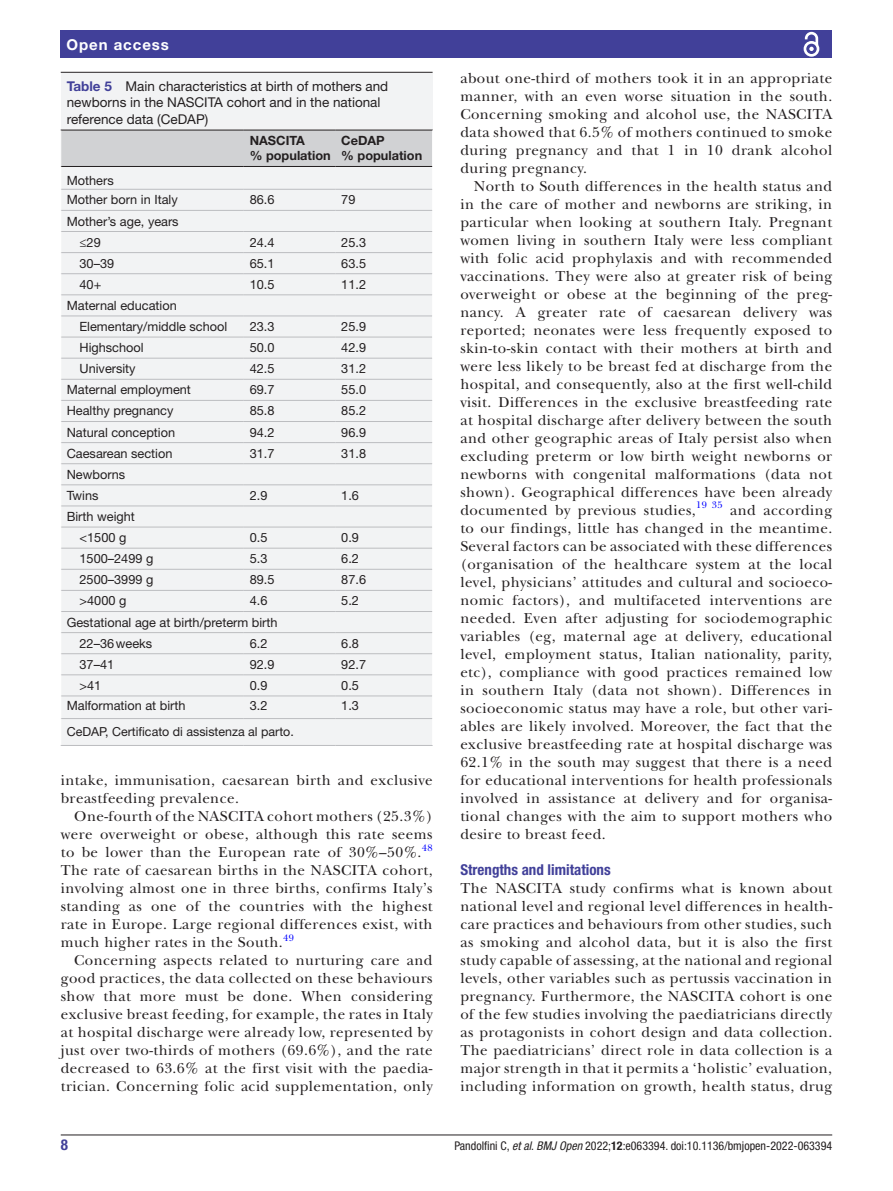
<style>
.page{position:relative;width:893px;height:1191px;background:#fff}
.page>*{position:absolute;margin:0;border:0;box-sizing:border-box;transform-origin:0 0}
.t1{font:15px/18px "New Baskerville";letter-spacing:.03em;color:#231f20;text-align:justify}
.t2{font:700 condensed 15px "Helvetica Neue LT Std";color:#414099}
.t3{font:700 15px "Helvetica Neue LT Std";letter-spacing:.065em;color:#fff}
.t4{font:13.5px/16.5px "Helvetica Neue LT Std";color:#231f20}
.t5{font:12.75px/21.1px "Helvetica Neue LT Std";color:#231f20}
.t6{font:700 12.75px/15.3px "Helvetica Neue LT Std";color:#231f20}
.t7{font:12.45px "Helvetica Neue LT Std";color:#231f20}
.t8{font:condensed 12px "Helvetica Neue LT Std";color:#231f20}
.t9{font:9.9px "New Baskerville";color:#00f}
.s1{font-weight:700;color:#414099}
.s2{font-style:italic}
.s3{font-weight:700}
</style>
<div class="page">
<hr style="left:61px;top:1134px;width:771px;height:1px;background:#231f20">
<div style="left:61px;top:31px;width:771px;height:27px;background:#414099"></div>
<svg style="left:803px;top:31px;width:17px;height:26px"></svg>
<div style="left:61px;top:73px;width:372px;height:672px;background:#f2f3f4"></div>
<hr style="left:61px;top:72px;width:372px;height:1px;background:#231f20">
<hr style="left:61px;top:745px;width:183px;height:1px;background:#bcbdc0">
<hr style="left:244px;top:745px;width:91px;height:1px;background:#bcbdc0">
<hr style="left:335px;top:745px;width:98px;height:1px;background:#bcbdc0">
<svg style="left:60px;top:130px;width:373px;height:615px"></svg>
<p class="t3" style="left:66px;top:35px;width:104px">Open access</p>
<p class="t4" style="left:67px;top:77px;width:323px"><span class="s1">Table 5</span> Main characteristics at birth of mothers and newborns in the NASCITA cohort and in the national reference data (CeDAP)</p>
<p class="t6" style="left:250px;top:133px;width:82px">NASCITA<br>% population</p>
<p class="t6" style="left:341px;top:133px;width:82px">CeDAP<br>% population</p>
<p class="t5" style="left:67px;top:170px;width:112px;line-height:19.6px">Mothers<br>Mother born in Italy</p>
<p class="t5" style="left:250px;top:189px;width:26px">86.6</p>
<p class="t5" style="left:341px;top:189px;width:16px">79</p>
<p class="t5" style="left:79px;top:210px;width:101px;text-indent:-13px">Mother’s age, years ≤29</p>
<p class="t5" style="left:250px;top:231px;width:26px">24.4</p>
<p class="t5" style="left:341px;top:231px;width:26px">25.3</p>
<p class="t5" style="left:79px;top:252px;width:36px">30–39</p>
<p class="t5" style="left:250px;top:252px;width:26px">65.1</p>
<p class="t5" style="left:341px;top:252px;width:26px">63.5</p>
<p class="t5" style="left:79px;top:273px;width:23px">40+</p>
<p class="t5" style="left:250px;top:273px;width:26px">10.5</p>
<p class="t5" style="left:341px;top:273px;width:26px">11.2</p>
<p class="t5" style="left:79px;top:295px;width:149px;text-indent:-13px">Maternal education<br>Elementary/middle school</p>
<p class="t5" style="left:250px;top:316px;width:26px">23.3</p>
<p class="t5" style="left:341px;top:316px;width:26px">25.9</p>
<p class="t5" style="left:79px;top:337px;width:66px">Highschool</p>
<p class="t5" style="left:250px;top:337px;width:26px">50.0</p>
<p class="t5" style="left:341px;top:337px;width:26px">42.9</p>
<p class="t5" style="left:79px;top:358px;width:58px">University</p>
<p class="t5" style="left:250px;top:358px;width:26px">42.5</p>
<p class="t5" style="left:341px;top:358px;width:26px">31.2</p>
<p class="t5" style="left:67px;top:379px;width:126px">Maternal employment</p>
<p class="t5" style="left:250px;top:379px;width:26px">69.7</p>
<p class="t5" style="left:341px;top:379px;width:26px">55.0</p>
<p class="t5" style="left:67px;top:400px;width:108px">Healthy pregnancy</p>
<p class="t5" style="left:250px;top:400px;width:26px">85.8</p>
<p class="t5" style="left:341px;top:400px;width:26px">85.2</p>
<p class="t5" style="left:67px;top:421px;width:110px">Natural conception</p>
<p class="t5" style="left:250px;top:421px;width:26px">94.2</p>
<p class="t5" style="left:341px;top:421px;width:26px">96.9</p>
<p class="t5" style="left:67px;top:442px;width:107px">Caesarean section</p>
<p class="t5" style="left:250px;top:442px;width:26px">31.7</p>
<p class="t5" style="left:341px;top:442px;width:26px">31.8</p>
<p class="t5" style="left:67px;top:463px;width:60px">Newborns<br>Twins</p>
<p class="t5" style="left:250px;top:484px;width:19px">2.9</p>
<p class="t5" style="left:341px;top:484px;width:19px">1.6</p>
<p class="t5" style="left:67px;top:506px;width:70px;text-align:center">Birth weight &lt;1500 g</p>
<p class="t5" style="left:250px;top:527px;width:19px">0.5</p>
<p class="t5" style="left:341px;top:527px;width:19px">0.9</p>
<p class="t5" style="left:79px;top:548px;width:75px">1500–2499 g</p>
<p class="t5" style="left:250px;top:548px;width:19px">5.3</p>
<p class="t5" style="left:341px;top:548px;width:19px">6.2</p>
<p class="t5" style="left:79px;top:569px;width:75px">2500–3999 g</p>
<p class="t5" style="left:250px;top:569px;width:26px">89.5</p>
<p class="t5" style="left:341px;top:569px;width:26px">87.6</p>
<p class="t5" style="left:79px;top:590px;width:48px">&gt;4000 g</p>
<p class="t5" style="left:250px;top:590px;width:19px">4.6</p>
<p class="t5" style="left:341px;top:590px;width:19px">5.2</p>
<p class="t5" style="left:79px;top:611px;width:200px;text-indent:-13px">Gestational age at birth/preterm birth<br>22–36weeks</p>
<p class="t5" style="left:250px;top:632px;width:19px">6.2</p>
<p class="t5" style="left:341px;top:632px;width:19px">6.8</p>
<p class="t5" style="left:79px;top:653px;width:36px">37–41</p>
<p class="t5" style="left:250px;top:653px;width:26px">92.9</p>
<p class="t5" style="left:341px;top:653px;width:26px">92.7</p>
<p class="t5" style="left:79px;top:674px;width:23px">&gt;41</p>
<p class="t5" style="left:250px;top:674px;width:19px">0.9</p>
<p class="t5" style="left:341px;top:674px;width:19px">0.5</p>
<p class="t5" style="left:67px;top:694px;width:120px">Malformation at birth</p>
<p class="t5" style="left:250px;top:694px;width:19px">3.2</p>
<p class="t5" style="left:341px;top:694px;width:19px">1.3</p>
<p class="t7" style="left:67px;top:724px;width:229px">CeDAP, Certificato di assistenza al parto.</p>
<p class="t1" style="left:61px;top:771px;width:373px">intake, immunisation, caesarean birth and exclusive breastfeeding prevalence.</p>
<p class="t1" style="left:61px;top:807px;width:373px;text-indent:14px">One-fourth of the NASCITA cohort mothers (25.3%) were overweight or obese, although this rate seems to be lower than the European rate of 30%–50%.<sup>48<br></sup>The rate of caesarean births in the NASCITA cohort, involving almost one in three births, confirms Italy’s standing as one of the countries with the highest rate in Europe. Large regional differences exist, with much higher rates in the South.</p>
<p class="t9" style="left:283px;top:931px;width:12px">49</p>
<p class="t1" style="left:61px;top:951px;width:373px;text-indent:14px">Concerning aspects related to nurturing care and good practices, the data collected on these behaviours show that more must be done. When considering exclusive breast feeding, for example, the rates in Italy at hospital discharge were already low, represented by just over two-thirds of mothers (69.6%), and the rate decreased to 63.6% at the first visit with the paedia&shy;trician. Concerning folic acid supplementation, only</p>
<p class="t1" style="left:460px;top:69px;width:373px">about one-third of mothers took it in an appropriate manner, with an even worse situation in the south.<br>Concerning smoking and alcohol use, the NASCITA data showed that 6.5% of mothers continued to smoke during pregnancy and that 1 in 10 drank alcohol during pregnancy.</p>
<p class="t1" style="left:460px;top:177px;width:373px;text-indent:14px">North to South differences in the health status and in the care of mother and newborns are striking, in particular when looking at southern Italy. Pregnant women living in southern Italy were less compliant with folic acid prophylaxis and with recommended vaccinations. They were also at greater risk of being overweight or obese at the beginning of the preg&shy;nancy. A greater rate of caesarean delivery was reported; neonates were less frequently exposed to skin-to-skin contact with their mothers at birth and were less likely to be breast fed at discharge from the hospital, and consequently, also at the first well-child visit. Differences in the exclusive breastfeeding rate at hospital discharge after delivery between the south and other geographic areas of Italy persist also when excluding preterm or low birth weight newborns or newborns with congenital malformations (data not shown). Geographical differences have been already documented by previous studies,</p>
<p class="t9" style="left:696px;top:499px;width:28px">19 35</p>
<p class="t1" style="left:460px;top:501px;width:373px;text-indent:270px">and according to our findings, little has changed in the meantime.<br>Several factors can be associated with these differences (organisation of the healthcare system at the local level, physicians’ attitudes and cultural and socioeco&shy;nomic factors), and multifaceted interventions are needed. Even after adjusting for sociodemographic variables (eg, maternal age at delivery, educational level, employment status, Italian nationality, parity, etc), compliance with good practices remained low in southern Italy (data not shown). Differences in socioeconomic status may have a role, but other vari&shy;ables are likely involved. Moreover, the fact that the exclusive breastfeeding rate at hospital discharge was 62.1% in the south may suggest that there is a need for educational interventions for health professionals involved in assistance at delivery and for organisa&shy;tional changes with the aim to support mothers who desire to breast feed.</p>
<p class="t2" style="left:460px;top:861px;width:152px">Strengths and limitations</p>
<p class="t1" style="left:460px;top:879px;width:373px">The NASCITA study confirms what is known about national level and regional level differences in health&shy;care practices and behaviours from other studies, such as smoking and alcohol data, but it is also the first study capable of assessing, at the national and regional levels, other variables such as pertussis vaccination in pregnancy. Furthermore, the NASCITA cohort is one of the few studies involving the paediatricians directly as protagonists in cohort design and data collection.<br>The paediatricians’ direct role in data collection is a major strength in that it permits a ‘holistic’ evaluation, including information on growth, health status, drug</p>
<p class="t2" style="left:61px;top:1135px;width:9px">8</p>
<p class="t8" style="left:454px;top:1138px;width:379px">Pandolfini C, <span class="s2">et al</span>. <span class="s2">BMJ Open</span> 2022;<span class="s3">12</span>:e063394. doi:10.1136/bmjopen-2022-063394</p>
</div>
